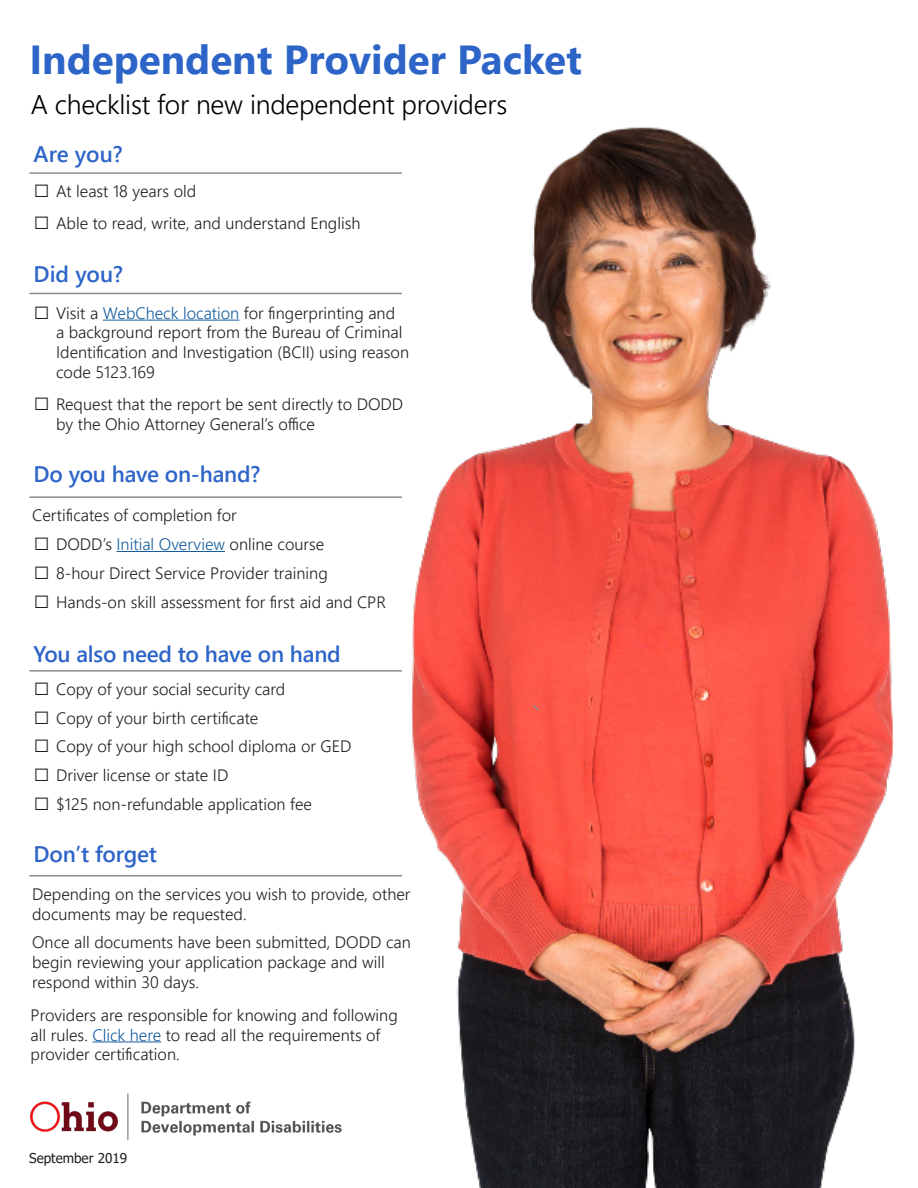
<style>
.page{position:relative;width:918px;height:1188px;background:#fff}
.page>*{position:absolute;margin:0;border:0;box-sizing:border-box;transform-origin:0 0}
.t1{font:700 40.5px "Segoe UI";color:#2d64c8}
.t2{font:300 27px "Segoe UI";letter-spacing:-.01em;color:#000}
.t3{font:600 22.5px "Segoe UI";letter-spacing:-.01em;color:#2d64c8}
.t4{font:300 16.5px/19.8px "Segoe UI";color:#231f20}
.t5{font:13.5px "Tahoma";color:#231f20}
.s1{font-family:"Tahoma";font-weight:400}
.s2{color:#175d9e}
</style>
<div class="page">
<img style="left:394px;top:127px;width:500px;height:1061px">
<hr style="left:30px;top:172px;width:372px;height:2px;background:#8c8c8c">
<hr style="left:117px;top:551px;width:108px;height:1px;background:#175d9e">
<svg style="left:532px;top:704px;width:8px;height:8px"></svg>
<img style="left:30px;top:1093px;width:312px;height:47px">
<hr style="left:103px;top:320px;width:136px;height:1px;background:#175d9e">
<hr style="left:30px;top:293px;width:372px;height:1px;background:#8c8c8c">
<hr style="left:30px;top:496px;width:372px;height:2px;background:#8c8c8c">
<hr style="left:30px;top:670px;width:372px;height:2px;background:#8c8c8c">
<hr style="left:30px;top:875px;width:372px;height:1px;background:#8c8c8c">
<hr style="left:92px;top:1041px;width:69px;height:1px;background:#175d9e">
<p class="t1" style="left:29px;top:22px;width:554px">Independent Provider Packet</p>
<p class="t2" style="left:31px;top:79px;width:478px">A checklist for new independent providers</p>
<p class="t3" style="left:34px;top:133px;width:91px">Are you?</p>
<p class="t4" style="left:34px;top:180px;width:164px"><span class="s1"≯</span> At least 18 years old</p>
<p class="t4" style="left:34px;top:212px;width:328px"><span class="s1"≯</span> Able to read, write, and understand English</p>
<p class="t3" style="left:34px;top:253px;width:91px">Did you?</p>
<p class="t4" style="left:56px;top:301px;width:354px;text-indent:-22px"><span class="s1"≯</span> Visit a <span class="s2">WebCheck location</span> for fingerprinting and<br>a background report from the Bureau of Criminal Identification and Investigation (BCII) using reason code 5123.169</p>
<p class="t4" style="left:56px;top:393px;width:349px;text-indent:-22px"><span class="s1"≯</span> Request that the report be sent directly to DODD by the Ohio Attorney General’s office</p>
<p class="t3" style="left:34px;top:453px;width:228px">Do you have on-hand?</p>
<p class="t4" style="left:32px;top:504px;width:206px">Certificates of completion for</p>
<p class="t4" style="left:34px;top:533px;width:292px"><span class="s1"≯</span> DODD’s <span class="s2">Initial Overview</span> online course</p>
<p class="t4" style="left:34px;top:562px;width:296px"><span class="s1"≯</span> 8-hour Direct Service Provider training</p>
<p class="t4" style="left:34px;top:590px;width:354px"><span class="s1"≯</span> Hands-on skill assessment for first aid and CPR</p>
<p class="t3" style="left:34px;top:632px;width:309px">You also need to have on hand</p>
<p class="t4" style="left:34px;top:677px;width:253px"><span class="s1"≯</span> Copy of your social security card</p>
<p class="t4" style="left:34px;top:706px;width:226px"><span class="s1"≯</span> Copy of your birth certificate</p>
<p class="t4" style="left:34px;top:735px;width:319px"><span class="s1"≯</span> Copy of your high school diploma or GED</p>
<p class="t4" style="left:34px;top:764px;width:196px"><span class="s1"≯</span> Driver license or state ID</p>
<p class="t4" style="left:34px;top:793px;width:280px"><span class="s1"≯</span> $125 non-refundable application fee</p>
<p class="t3" style="left:34px;top:833px;width:125px">Don’t forget</p>
<p class="t4" style="left:32px;top:882px;width:380px">Depending on the services you wish to provide, other documents may be requested.</p>
<p class="t4" style="left:32px;top:931px;width:380px">Once all documents have been submitted, DODD can begin reviewing your application package and will respond within 30 days.</p>
<p class="t4" style="left:31px;top:1003px;width:369px">Providers are responsible for knowing and following all rules. <span class="s2">Click here</span> to read all the requirements of provider certification.</p>
<p class="t5" style="left:29px;top:1150px;width:100px">September 2019</p>
</div>
